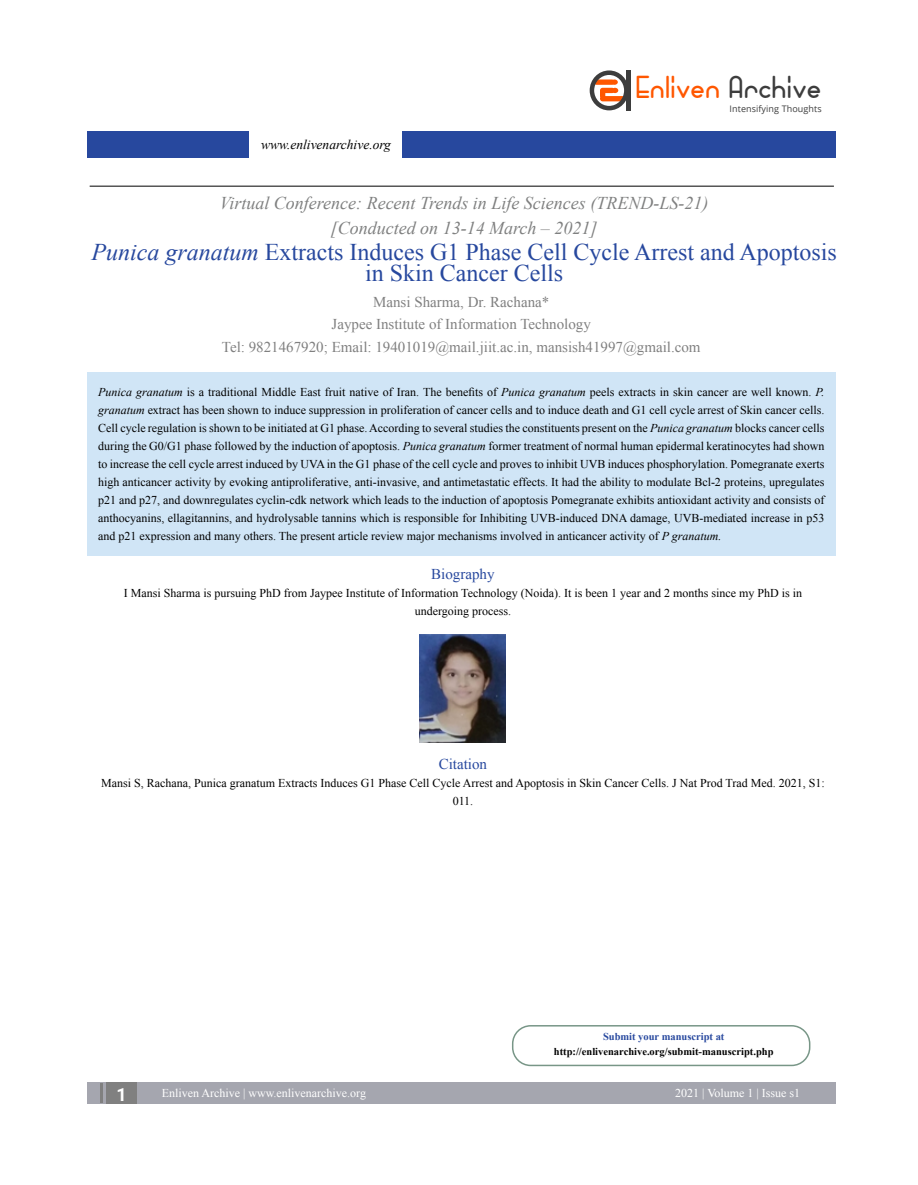
<style>
.page{position:relative;width:918px;height:1185px;background:#fff}
.page>*{position:absolute;margin:0;border:0;box-sizing:border-box;transform-origin:0 0}
.t1{font:900 33px "Bowhouse";letter-spacing:.005em;color:#ff5700}
.t2{font:24px/21px "Times New Roman";color:#27489e;text-align:center}
.t3{font:italic 18px/25.5px "Times New Roman";color:#7f8080;text-align:center}
.t4{font:700 18px "Roboto";color:#fff}
.t5{font:15px/22.5px "Times New Roman";color:#808080;text-align:center}
.t6{font:15px "Times New Roman";color:#27489e}
.t7{font:italic 13.5px "Times New Roman";color:#000}
.t8{font:12px/18px "Times New Roman";color:#000;text-align:center}
.t9{font:12px "Times New Roman";color:#fff}
.t10{font:700 10.5px "Times New Roman";color:#000}
.t11{font:700 10.5px "Times New Roman";color:#27489e}
.t12{font:9px "Open Sans";letter-spacing:.01em;color:#3d3d3d}
.s1{color:#3d3d3d}
.s2{font-style:italic}
</style>
<div class="page">
<div style="left:87px;top:1082px;width:749px;height:22px;background:#a5a6af"></div>
<hr style="left:100px;top:1084px;width:3px;height:19px;background:#808080">
<div style="left:106px;top:1083px;width:31px;height:21px;background:#808080"></div>
<hr style="left:90px;top:186px;width:744px;height:1px;background:#000">
<div style="left:87px;top:131px;width:749px;height:27px;background:#27489e"></div>
<div style="left:249px;top:129px;width:153px;height:33px;background:#fff"></div>
<div style="left:512px;top:1025px;width:298px;height:41px;border:2px solid #789687;border-radius:18px"></div>
<div style="left:594px;top:79px;width:21px;height:6px;background:#ff5700;border-radius:3px"></div>
<div style="left:600px;top:96px;width:25px;height:5px;background:#ff5700;border-radius:3px"></div>
<div style="left:590px;top:70px;width:39px;height:40px;border:4px solid #3d3d3d;border-radius:50%"></div>
<hr style="left:626px;top:70px;width:4px;height:41px;background:#3d3d3d">
<div style="left:600px;top:88px;width:15px;height:5px;background:#ff5700;border-radius:3px"></div>
<div style="left:600px;top:89px;width:5px;height:10px;background:#ff5700;border-radius:3px"></div>
<div style="left:611px;top:79px;width:7px;height:6px;background:#ff5700;border-radius:50%"></div>
<svg style="left:613px;top:88px;width:5px;height:5px"></svg>
<div style="left:87px;top:372px;width:749px;height:184px;background:#d0e5f6"></div>
<img style="left:420px;top:634px;width:85px;height:108px">
<p class="t7" style="left:261px;top:135px;width:131px">www.enlivenarchive.org</p>
<h1 class="t1" style="left:637px;top:68px;width:188px">Enliven <span class="s1">Archive</span></h1>
<p class="t12" style="left:730px;top:102px;width:94px">Intensifying Thoughts</p>
<h3 class="t3" style="left:220px;top:190px;width:490px">Virtual Conference: Recent Trends in Life Sciences (TREND-LS-21) [Conducted on 13-14 March – 2021]</h3>
<h2 class="t2" style="left:91px;top:240px;width:747px"><span class="s2">Punica granatum</span> Extracts Induces G1 Phase Cell Cycle Arrest and Apoptosis in Skin Cancer Cells</h2>
<p class="t5" style="left:222px;top:290px;width:480px">Mansi Sharma, Dr. Rachana*<br>Jaypee Institute of Information Technology<br>Tel: 9821467920; Email: 19401019@mail.jiit.ac.in, mansish41997@gmail.com</p>
<p class="t8" style="left:98px;top:383px;width:728px;text-align:justify"><span class="s2">Punica granatum</span> is a traditional Middle East fruit native of Iran. The benefits of <span class="s2">Punica granatum</span> peels extracts in skin cancer are well known. <span class="s2">P. granatum</span> extract has been shown to induce suppression in proliferation of cancer cells and to induce death and G1 cell cycle arrest of Skin cancer cells.<br>Cell cycle regulation is shown to be initiated at G1 phase. According to several studies the constituents present on the <span class="s2">Punica granatum</span> blocks cancer cells during the G0/G1 phase followed by the induction of apoptosis. <span class="s2">Punica granatum</span> former treatment of normal human epidermal keratinocytes had shown to increase the cell cycle arrest induced by UVA in the G1 phase of the cell cycle and proves to inhibit UVB induces phosphorylation. Pomegranate exerts high anticancer activity by evoking antiproliferative, anti-invasive, and antimetastatic effects. It had the ability to modulate Bcl-2 proteins, upregulates p21 and p27, and downregulates cyclin-cdk network which leads to the induction of apoptosis Pomegranate exhibits antioxidant activity and consists of anthocyanins, ellagitannins, and hydrolysable tannins which is responsible for Inhibiting UVB-induced DNA damage, UVB-mediated increase in p53 and p21 expression and many others. The present article review major mechanisms involved in anticancer activity of <span class="s2">P granatum.</span></p>
<p class="t6" style="left:431px;top:564px;width:65px">Biography</p>
<p class="t8" style="left:124px;top:584px;width:680px">I Mansi Sharma is pursuing PhD from Jaypee Institute of Information Technology (Noida). It is been 1 year and 2 months since my PhD is in undergoing process.</p>
<p class="t6" style="left:439px;top:754px;width:50px">Citation</p>
<p class="t8" style="left:101px;top:774px;width:725px">Mansi S, Rachana, Punica granatum Extracts Induces G1 Phase Cell Cycle Arrest and Apoptosis in Skin Cancer Cells. J Nat Prod Trad Med. 2021, S1:<br>011.</p>
<p class="t11" style="left:603px;top:1029px;width:123px">Submit your manuscript at</p>
<p class="t10" style="left:554px;top:1044px;width:221px">http://enlivenarchive.org/submit-manuscript.php</p>
<h3 class="t4" style="left:116px;top:1082px;width:12px">1</h3>
<p class="t9" style="left:162px;top:1085px;width:206px">Enliven Archive | www.enlivenarchive.org</p>
<p class="t9" style="left:675px;top:1084px;width:127px">2021 | Volume 1 | Issue s1</p>
</div>
